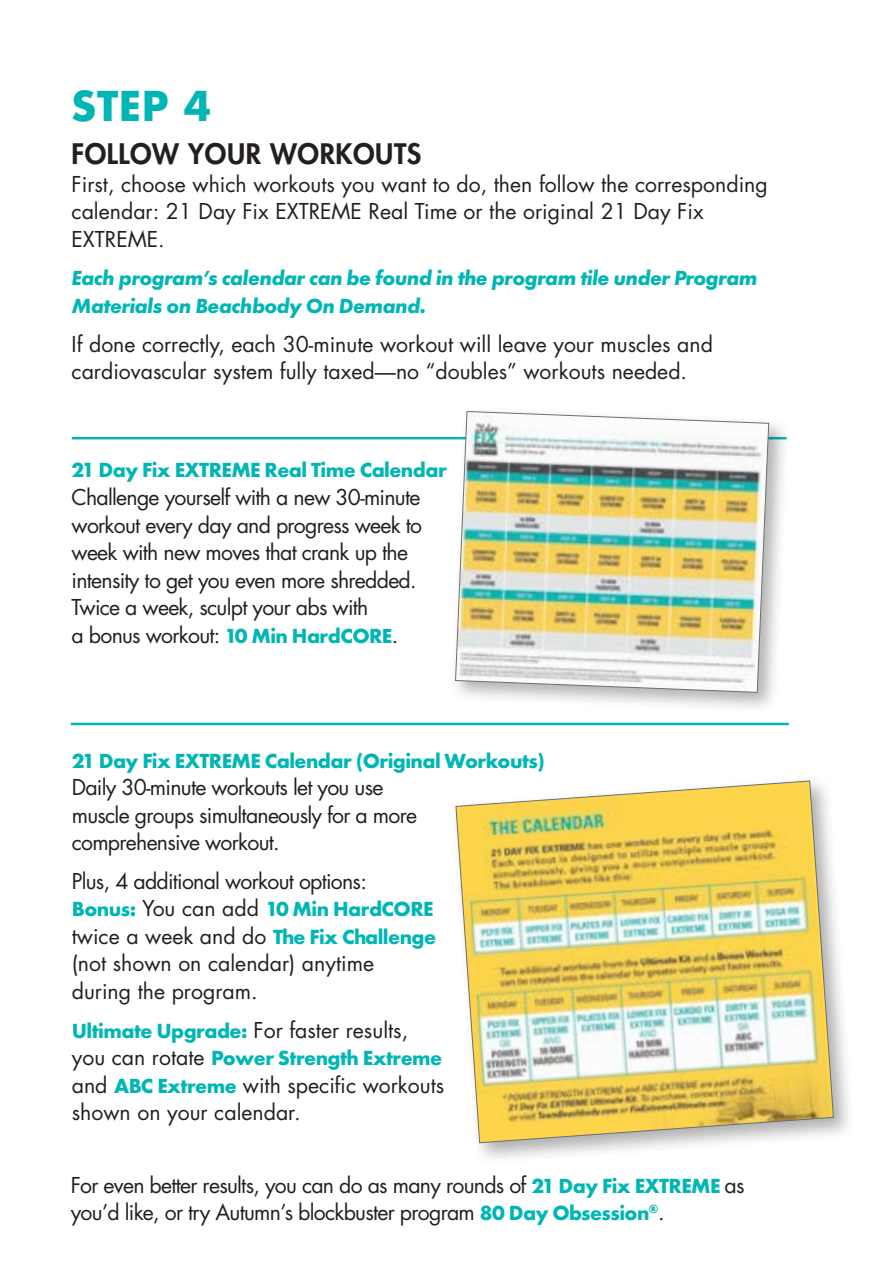
<style>
.page{position:relative;width:878px;height:1282px;background:#fff}
.page>*{position:absolute;margin:0;border:0;box-sizing:border-box;transform-origin:0 0}
.t1{font:700 40px "Futura Std";color:#00b6b5}
.t2{font:800 27.5px "Futura Std";letter-spacing:.02em;color:#231f20}
.t3{font:21.25px/27.5px "Futura";letter-spacing:-.035em;color:#231f20}
.t4{font:21.25px/27.5px "Futura";color:#231f20}
.t5{font:700 21.25px "Futura PT";letter-spacing:-.025em;color:#00b6b5}
.t6{font:italic 700 21.25px/27.5px "Futura PT";letter-spacing:-.025em;color:#00b6b5}
.s1{font-family:"Futura PT";font-weight:700;color:#00b6b5}
.s2{font-family:"Futura";font-weight:400;color:#231f20}
</style>
<div class="page">
<hr style="left:0;top:0;width:1px;height:1282px;background:#d6d8d9">
<hr style="left:71px;top:723px;width:717px;height:2px;background:#00b6b5">
<hr style="left:72px;top:437px;width:714px;height:2px;background:#00b6b5">
<div style="left:450px;top:406px;width:339px;height:308px;background:#231f20;opacity:.34"></div>
<img style="left:454px;top:411px;width:315px;height:282px">
<div style="left:450px;top:775px;width:405px;height:390px;background:#231f20;opacity:.36"></div>
<img style="left:455px;top:780px;width:378px;height:363px">
<h1 class="t1" style="left:72px;top:79px;width:141px">STEP 4</h1>
<p class="t2" style="left:72px;top:136px;width:351px">FOLLOW YOUR WORKOUTS</p>
<p class="t4" style="left:72px;top:170px;width:697px">First, choose which workouts you want to do, then follow the corresponding calendar: 21 Day Fix EXTREME Real Time or the original 21 Day Fix<br>EXTREME.</p>
<p class="t6" style="left:72px;top:264px;width:687px">Each program’s calendar can be found in the program tile under Program<br>Materials on Beachbody On Demand.</p>
<p class="t4" style="left:72px;top:330px;width:642px">If done correctly, each 30-minute workout will leave your muscles and cardiovascular system fully taxed—no “doubles” workouts needed.</p>
<p class="t5" style="left:72px;top:457px;width:376px">21 Day Fix EXTREME Real Time Calendar</p>
<p class="t3" style="left:72px;top:483px;width:352px">Challenge yourself with a new 30-minute workout every day and progress week to week with new moves that crank up the intensity to get you even more shredded.<br>Twice a week, sculpt your abs with<br>a bonus workout: <span class="s1">10 Min HardCORE</span>.</p>
<p class="t5" style="left:72px;top:747px;width:474px">21 Day Fix EXTREME Calendar (Original Workouts)</p>
<p class="t3" style="left:72px;top:773px;width:347px">Daily 30-minute workouts let you use muscle groups simultaneously for a more comprehensive workout.</p>
<p class="t3" style="left:72px;top:867px;width:296px">Plus, 4 additional workout options:</p>
<p class="t5" style="left:72px;top:895px;width:363px">Bonus: <span class="s2">You can add</span> 10 Min HardCORE</p>
<p class="t4" style="left:72px;top:922px;width:365px">twice a week and do <span class="s1">The Fix Challenge </span>(not shown on calendar) anytime during the program.</p>
<p class="t4" style="left:72px;top:1016px;width:338px"><span class="s1">Ultimate Upgrade:</span> For faster results,</p>
<p class="t5" style="left:72px;top:1044px;width:372px"><span class="s2">you can rotate</span> Power Strength Extreme</p>
<p class="t4" style="left:72px;top:1071px;width:374px">and <span class="s1">ABC Extreme</span> with specific workouts shown on your calendar.</p>
<p class="t3" style="left:71px;top:1170px;width:675px">For even better results, you can do as many rounds of <span class="s1">21 Day Fix EXTREME</span> as you’d like, or try Autumn’s blockbuster program <span class="s1">80 Day Obsession</span><sup>®</sup>.</p>
</div>
